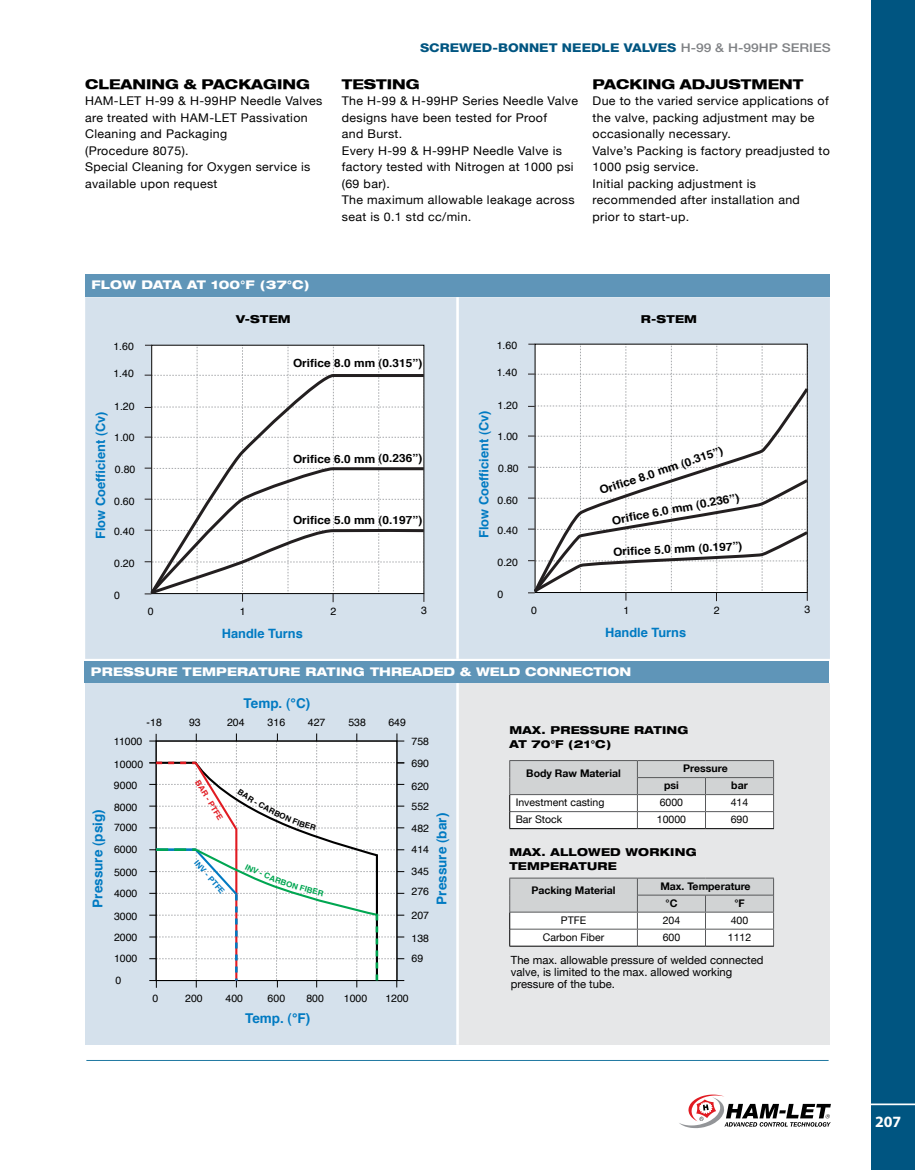
<style>
.page{position:relative;width:915px;height:1170px;background:#fff}
.page>*{position:absolute;margin:0;border:0;box-sizing:border-box;transform-origin:0 0}
.t1{font:700 15.75px "Myriad Pro";color:#fff}
.t2{font:700 13.5px "Helvetica";color:#007ac2}
.t3{font:800 expanded 13.5px "Helvetica Neue LT";color:#000}
.t4{font:700 12.9px "Helvetica";color:#007ac2}
.t5{font:12px/16.5px "Helvetica Neue";letter-spacing:.03em;color:#000}
.t6{font:800 expanded 12px "Helvetica Neue";color:#fff}
.t7{font:800 12px "Helvetica Neue LT";color:#005581;scale:1.15 1}
.t8{font:800 expanded 12px "Helvetica Neue";letter-spacing:.02em;color:#fff}
.t9{font:700 11.25px "Helvetica";color:#000;scale:1.06 1}
.t10{font:11.25px/12px "Helvetica Neue LT";color:#000}
.t11{font:800 expanded 10.95px/13.5px "Helvetica Neue";letter-spacing:.02em;color:#000}
.t12{font:10.5px "Helvetica";color:#000}
.t13{font:10.5px "Helvetica Neue LT";color:#000}
.t14{font:700 10.5px/17px "Helvetica Neue LT";color:#000}
.t15{font:700 7.8px "Helvetica";color:#e11b22;scale:1.04 1}
.t16{font:700 7.8px "Helvetica";color:#007ac2;scale:1.04 1}
.s1{font-weight:500;color:#808285}
.s2{font-family:"Helvetica Neue LT";font-size:11.25px}
</style>
<div class="page">
<div style="left:870px;top:0;width:44px;height:1169px;background:#005581"></div>
<svg style="left:679px;top:1094px;width:151px;height:33px"></svg>
<hr style="left:857px;top:1103px;width:57px;height:2px;background:#fff">
<div style="left:85px;top:683px;width:372px;height:361px;background:#d5e1ec"></div>
<div style="left:457px;top:683px;width:372px;height:361px;background:#e6e7e8"></div>
<hr style="left:456px;top:683px;width:2px;height:361px;background:#fff">
<div style="left:85px;top:297px;width:744px;height:361px;background:#d5e1ec"></div>
<hr style="left:456px;top:297px;width:2px;height:361px;background:#fff">
<div style="left:85px;top:274px;width:744px;height:23px;background:#5f95b8"></div>
<svg style="left:528px;top:344px;width:281px;height:257px"></svg>
<svg style="left:145px;top:345px;width:281px;height:257px"></svg>
<div style="left:84px;top:661px;width:744px;height:21px;background:#5f95b8"></div>
<hr style="left:509px;top:828px;width:128px;height:1px;background:#000">
<hr style="left:637px;top:828px;width:68px;height:1px;background:#000">
<hr style="left:705px;top:828px;width:68px;height:1px;background:#000">
<svg style="left:509px;top:760px;width:265px;height:68px;background:#dedfdf"></svg>
<hr style="left:509px;top:877px;width:128px;height:1px;background:#58595b">
<hr style="left:637px;top:877px;width:68px;height:1px;background:#58595b">
<hr style="left:705px;top:877px;width:68px;height:1px;background:#58595b">
<svg style="left:509px;top:878px;width:265px;height:68px;background:#dddfdf"></svg>
<hr style="left:86px;top:1059px;width:742px;height:1px;background:#1f78a1">
<svg style="left:149px;top:733px;width:255px;height:254px;background:#ecedee"></svg>
<p class="t3" style="left:85px;top:75px;width:226px">CLEANING &amp; PACKAGING</p>
<p class="t5" style="left:85px;top:93px;width:239px">HAM-LET H-99 &amp; H-99HP Needle Valves are treated with HAM-LET Passivation<br>Cleaning and Packaging<br>(Procedure 8075).<br>Special Cleaning for Oxygen service is available upon request</p>
<p class="t7" style="left:420px;top:41px;width:358px">SCREWED-BONNET NEEDLE VALVES <span class="s1">H-99 &amp; H-99HP SERIES</span></p>
<p class="t3" style="left:342px;top:75px;width:79px">TESTING</p>
<p class="t5" style="left:342px;top:93px;width:238px">The H-99 &amp; H-99HP Series Needle Valve designs have been tested for Proof<br>and Burst.<br>Every H-99 &amp; H-99HP Needle Valve is factory tested with Nitrogen at 1000 psi (69 bar).<br>The maximum allowable leakage across seat is 0.1 std cc/min<span class="s2">.</span></p>
<p class="t3" style="left:592px;top:75px;width:212px">PACKING ADJUSTMENT</p>
<p class="t5" style="left:592px;top:93px;width:239px">Due to the varied service applications of the valve, packing adjustment may be occasionally necessary.<br>Valve’s Packing is factory preadjusted to<br>1000 psig service.<br>Initial packing adjustment is recommended after installation and<br>prior to start-up.</p>
<p class="t8" style="left:91px;top:277px;width:220px">FLOW DATA AT 100°F (37°C)</p>
<p class="t11" style="left:236px;top:312px;width:56px">V-STEM</p>
<p class="t11" style="left:640px;top:312px;width:58px">R-STEM</p>
<p class="t12" style="left:113px;top:338px;width:22px">1.60</p>
<p class="t12" style="left:496px;top:337px;width:22px">1.60</p>
<p class="t12" style="left:113px;top:365px;width:22px">1.40</p>
<p class="t9" style="left:293px;top:354px;width:124px">Orifice 8.0 mm (0.315”)</p>
<p class="t12" style="left:496px;top:364px;width:22px">1.40</p>
<p class="t12" style="left:114px;top:398px;width:22px">1.20</p>
<p class="t4" style="left:90px;top:539px;width:129px;rotate:-90deg">Flow Coefficient (Cv)</p>
<p class="t12" style="left:114px;top:429px;width:22px">1.00</p>
<p class="t12" style="left:115px;top:461px;width:22px">0.80</p>
<p class="t12" style="left:114px;top:493px;width:22px">0.60</p>
<p class="t12" style="left:114px;top:523px;width:22px">0.40</p>
<p class="t9" style="left:293px;top:449px;width:124px">Orifice 6.0 mm (0.236”)</p>
<p class="t9" style="left:293px;top:511px;width:124px">Orifice 5.0 mm (0.197”)</p>
<p class="t12" style="left:497px;top:397px;width:22px">1.20</p>
<p class="t4" style="left:473px;top:538px;width:129px;rotate:-90deg">Flow Coefficient (Cv)</p>
<p class="t12" style="left:497px;top:428px;width:22px">1.00</p>
<p class="t12" style="left:498px;top:460px;width:22px">0.80</p>
<p class="t12" style="left:497px;top:492px;width:22px">0.60</p>
<p class="t12" style="left:497px;top:522px;width:22px">0.40</p>
<p class="t9" style="left:596px;top:482px;width:123px;rotate:-18deg">Orifi ce 8.0 mm (0.315”)</p>
<p class="t9" style="left:610px;top:511px;width:123px;rotate:-10deg">Orifi ce 6.0 mm (0.236”)</p>
<p class="t9" style="left:612px;top:543px;width:123px;rotate:-3deg">Orifi ce 5.0 mm (0.197”)</p>
<p class="t12" style="left:114px;top:555px;width:22px">0.20</p>
<p class="t12" style="left:497px;top:554px;width:22px">0.20</p>
<p class="t12" style="left:114px;top:587px;width:7px">0</p>
<p class="t12" style="left:497px;top:586px;width:7px">0</p>
<p class="t12" style="left:148px;top:603px;width:7px">0</p>
<p class="t12" style="left:240px;top:603px;width:7px">1</p>
<p class="t12" style="left:330px;top:603px;width:7px">2</p>
<p class="t12" style="left:421px;top:602px;width:7px">3</p>
<p class="t12" style="left:531px;top:602px;width:7px">0</p>
<p class="t12" style="left:623px;top:602px;width:7px">1</p>
<p class="t12" style="left:713px;top:602px;width:7px">2</p>
<p class="t12" style="left:804px;top:601px;width:7px">3</p>
<p class="t4" style="left:605px;top:622px;width:83px">Handle Turns</p>
<p class="t4" style="left:222px;top:623px;width:83px">Handle Turns</p>
<p class="t6" style="left:91px;top:664px;width:541px">PRESSURE TEMPERATURE RATING THREADED &amp; WELD CONNECTION</p>
<p class="t2" style="left:243px;top:692px;width:68px">Temp. (°C)</p>
<p class="t12" style="left:147px;top:714px;width:17px">-18</p>
<p class="t12" style="left:189px;top:714px;width:13px">93</p>
<p class="t12" style="left:227px;top:714px;width:19px">204</p>
<p class="t12" style="left:267px;top:714px;width:19px">316</p>
<p class="t12" style="left:308px;top:714px;width:19px">427</p>
<p class="t12" style="left:348px;top:714px;width:19px">538</p>
<p class="t12" style="left:388px;top:714px;width:19px">649</p>
<p class="t12" style="left:114px;top:732px;width:30px">11000</p>
<p class="t12" style="left:114px;top:777px;width:25px">9000</p>
<p class="t12" style="left:411px;top:733px;width:19px">758</p>
<p class="t12" style="left:411px;top:778px;width:19px">620</p>
<p class="t12" style="left:411px;top:754px;width:19px">690</p>
<p class="t12" style="left:114px;top:755px;width:31px">10000</p>
<p class="t15" style="left:203px;top:777px;width:45px;rotate:59deg">BAR - PTFE</p>
<p class="t16" style="left:200px;top:857px;width:42px;rotate:49deg">INV - PTFE</p>
<p class="t12" style="left:411px;top:798px;width:19px">552</p>
<p class="t12" style="left:114px;top:799px;width:25px">8000</p>
<p class="t2" style="left:87px;top:907px;width:100px;rotate:-90deg">Pressure (psig)</p>
<p class="t2" style="left:430px;top:904px;width:93px;rotate:-90deg">Pressure (bar)</p>
<p class="t12" style="left:114px;top:819px;width:25px">7000</p>
<p class="t12" style="left:411px;top:819px;width:19px">482</p>
<p class="t12" style="left:114px;top:840px;width:25px">6000</p>
<p class="t12" style="left:411px;top:841px;width:19px">414</p>
<p class="t12" style="left:411px;top:863px;width:19px">345</p>
<p class="t12" style="left:114px;top:863px;width:25px">5000</p>
<p class="t12" style="left:411px;top:883px;width:19px">276</p>
<p class="t12" style="left:114px;top:885px;width:25px">4000</p>
<p class="t12" style="left:114px;top:908px;width:25px">3000</p>
<p class="t12" style="left:411px;top:906px;width:19px">207</p>
<p class="t12" style="left:114px;top:928px;width:25px">2000</p>
<p class="t12" style="left:411px;top:929px;width:19px">138</p>
<p class="t12" style="left:114px;top:950px;width:25px">1000</p>
<p class="t12" style="left:411px;top:950px;width:13px">69</p>
<p class="t12" style="left:115px;top:971px;width:7px">0</p>
<p class="t12" style="left:153px;top:990px;width:7px">0</p>
<p class="t12" style="left:185px;top:990px;width:19px">200</p>
<p class="t12" style="left:225px;top:990px;width:19px">400</p>
<p class="t12" style="left:267px;top:990px;width:19px">600</p>
<p class="t12" style="left:306px;top:990px;width:19px">800</p>
<p class="t12" style="left:344px;top:990px;width:25px">1000</p>
<p class="t12" style="left:385px;top:990px;width:25px">1200</p>
<p class="t2" style="left:245px;top:1006px;width:67px">Temp. (°F)</p>
<p class="t11" style="left:509px;top:723px;width:180px">MAX. PRESSURE RATING<br>AT 70°F (21°C)</p>
<p class="t14" style="left:526px;top:764px;width:96px">Body Raw Material</p>
<p class="t14" style="left:683px;top:759px;width:46px">Pressure</p>
<p class="t14" style="left:663px;top:776px;width:16px">psi</p>
<p class="t14" style="left:731px;top:776px;width:18px">bar</p>
<p class="t13" style="left:515px;top:796px;width:90px">Investment casting</p>
<p class="t13" style="left:659px;top:796px;width:25px">6000</p>
<p class="t13" style="left:730px;top:796px;width:19px">414</p>
<p class="t13" style="left:515px;top:813px;width:48px">Bar Stock</p>
<p class="t13" style="left:656px;top:813px;width:31px">10000</p>
<p class="t13" style="left:730px;top:813px;width:19px">690</p>
<p class="t11" style="left:509px;top:845px;width:189px">MAX. ALLOWED WORKING<br>TEMPERATURE</p>
<p class="t14" style="left:531px;top:881px;width:86px">Packing Material</p>
<p class="t14" style="left:665px;top:877px;width:87px;text-indent:-5px">Max. Temperature °C</p>
<p class="t14" style="left:734px;top:894px;width:12px">°F</p>
<p class="t13" style="left:560px;top:913px;width:27px">PTFE</p>
<p class="t13" style="left:662px;top:913px;width:19px">204</p>
<p class="t13" style="left:730px;top:913px;width:19px">400</p>
<p class="t13" style="left:542px;top:930px;width:63px">Carbon Fiber</p>
<p class="t13" style="left:662px;top:930px;width:19px">600</p>
<p class="t13" style="left:727px;top:930px;width:25px">1112</p>
<p class="t10" style="left:510px;top:953px;width:254px">The max. allowable pressure of welded connected valve, is limited to the max. allowed working pressure of the tube.</p>
<h1 class="t1" style="left:874px;top:1111px;width:27px">207</h1>
</div>
